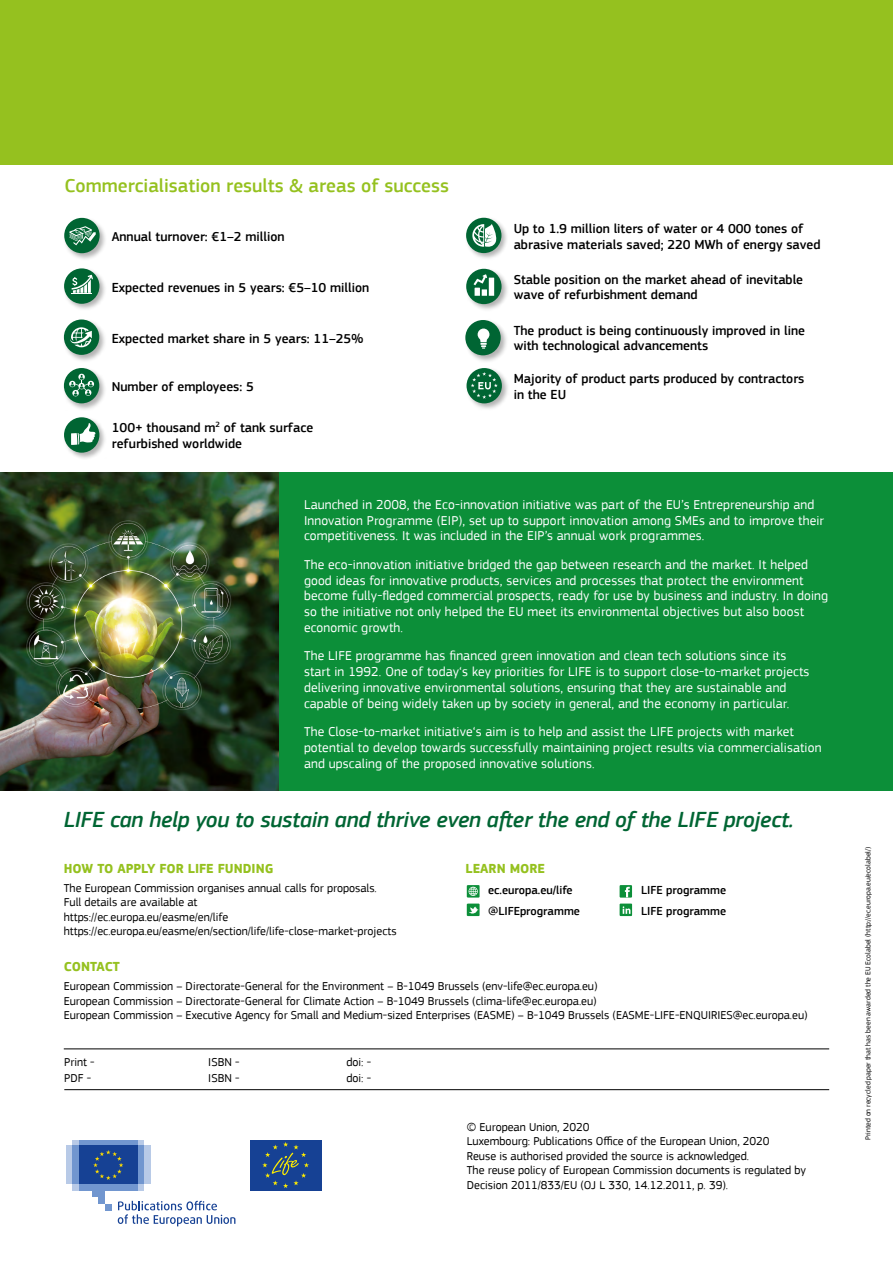
<style>
.page{position:relative;width:893px;height:1263px;background:#fff}
.page>*{position:absolute;margin:0;border:0;box-sizing:border-box;transform-origin:0 0}
.t1{font:italic 500 22.5px "PF Square Sans Pro";letter-spacing:-.01em;color:#006533}
.t2{font:500 19.5px "PF Square Sans Pro";color:#95c11f}
.t3{font:13.5px/15.8px "PF Square Sans Pro";letter-spacing:.01em;color:#fff}
.t4{font:500 13.5px/15.8px "PF Square Sans Pro";color:#000}
.t5{font:700 13.5px "PF Square Sans Pro";color:#95c11f}
.t6{font:12px/14.4px "PF Square Sans Pro";color:#000}
.t7{font:500 12px "PF Square Sans Pro";color:#000}
.t8{font:7.5px "PF Square Sans Pro";color:#000}
</style>
<div class="page">
<img style="left:0;top:472px;width:279px;height:319px">
<svg style="left:73px;top:1184px;width:71px;height:7px"></svg>
<svg style="left:73px;top:1140px;width:71px;height:5px"></svg>
<div style="left:79px;top:1140px;width:58px;height:5px;background:#7196cf"></div>
<div style="left:79px;top:1184px;width:58px;height:7px;background:#7196cf"></div>
<div style="left:137px;top:1145px;width:7px;height:39px;background:#7196cf"></div>
<div style="left:144px;top:1145px;width:6px;height:39px;background:#b8cae7"></div>
<div style="left:73px;top:1145px;width:6px;height:39px;background:#7196cf"></div>
<div style="left:66px;top:1145px;width:7px;height:39px;background:#b8cae7"></div>
<div style="left:92px;top:1184px;width:13px;height:13px;background:#7196cf"></div>
<div style="left:99px;top:1184px;width:6px;height:20px;background:#7196cf"></div>
<div style="left:105px;top:1204px;width:7px;height:6px;background:#7196cf"></div>
<div style="left:79px;top:1145px;width:58px;height:39px;background:#164194"></div>
<svg style="left:93px;top:1150px;width:30px;height:30px"></svg>
<svg style="left:118px;top:1201px;width:117px;height:25px"></svg>
<div style="left:250px;top:1140px;width:72px;height:50px;background:#164194"></div>
<svg style="left:262px;top:1142px;width:47px;height:46px"></svg>
<svg style="left:620px;top:885px;width:12px;height:12px"></svg>
<svg style="left:620px;top:903px;width:12px;height:13px"></svg>
<svg style="left:623px;top:906px;width:7px;height:8px"></svg>
<div style="left:467px;top:903px;width:13px;height:13px;background:#0c8f39"></div>
<svg style="left:469px;top:907px;width:9px;height:6px"></svg>
<svg style="left:467px;top:885px;width:13px;height:12px"></svg>
<svg style="left:469px;top:887px;width:9px;height:9px"></svg>
<hr style="left:64px;top:1049px;width:765px;height:1px;background:#000">
<hr style="left:64px;top:1089px;width:765px;height:1px;background:#000">
<div style="left:279px;top:472px;width:614px;height:319px;background:#0c8f39"></div>
<div style="left:0;top:0;width:893px;height:165px;background:#95c11f"></div>
<div style="left:63px;top:216px;width:44px;height:45px;background:#000;opacity:.3"></div>
<div style="left:64px;top:218px;width:36px;height:35px;background:#006533;border-radius:50%"></div>
<svg style="left:69px;top:226px;width:27px;height:19px"></svg>
<div style="left:63px;top:416px;width:44px;height:44px;background:#000;opacity:.3"></div>
<div style="left:64px;top:417px;width:35px;height:36px;background:#006533;border-radius:50%"></div>
<svg style="left:71px;top:423px;width:24px;height:22px"></svg>
<div style="left:464px;top:318px;width:44px;height:45px;background:#000;opacity:.3"></div>
<div style="left:465px;top:320px;width:36px;height:35px;background:#006533;border-radius:50%"></div>
<svg style="left:478px;top:329px;width:11px;height:20px"></svg>
<div style="left:465px;top:366px;width:44px;height:45px;background:#000;opacity:.3"></div>
<div style="left:467px;top:368px;width:35px;height:35px;background:#006533;border-radius:50%"></div>
<svg style="left:471px;top:372px;width:27px;height:27px"></svg>
<div style="left:465px;top:267px;width:44px;height:45px;background:#000;opacity:.3"></div>
<div style="left:466px;top:269px;width:36px;height:35px;background:#006533;border-radius:50%"></div>
<svg style="left:474px;top:274px;width:20px;height:22px"></svg>
<div style="left:63px;top:267px;width:44px;height:44px;background:#000;opacity:.3"></div>
<div style="left:64px;top:268px;width:35px;height:36px;background:#006533;border-radius:50%"></div>
<svg style="left:71px;top:275px;width:22px;height:19px"></svg>
<div style="left:62px;top:318px;width:45px;height:44px;background:#000;opacity:.3"></div>
<div style="left:64px;top:319px;width:35px;height:36px;background:#006533;border-radius:50%"></div>
<svg style="left:70px;top:327px;width:22px;height:20px"></svg>
<div style="left:62px;top:366px;width:45px;height:45px;background:#000;opacity:.3"></div>
<div style="left:64px;top:368px;width:35px;height:35px;background:#006533;border-radius:50%"></div>
<div style="left:78px;top:374px;width:7px;height:6px;background:#f8faf9;border-radius:50%"></div>
<svg style="left:71px;top:375px;width:23px;height:21px"></svg>
<div style="left:464px;top:216px;width:45px;height:45px;background:#000;opacity:.3"></div>
<div style="left:466px;top:218px;width:35px;height:35px;background:#006533;border-radius:50%"></div>
<svg style="left:472px;top:222px;width:26px;height:25px"></svg>
<h2 class="t2" style="left:65px;top:174px;width:386px">Commercialisation results &amp; areas of success</h2>
<p class="t4" style="left:112px;top:229px;width:174px">Annual turnover: €1–2 million</p>
<p class="t4" style="left:112px;top:279px;width:259px">Expected revenues in 5 years: €5–10 million</p>
<p class="t4" style="left:112px;top:330px;width:253px">Expected market share in 5 years: 11–25%</p>
<p class="t4" style="left:112px;top:379px;width:144px">Number of employees: 5</p>
<p class="t4" style="left:112px;top:420px;width:203px">100+ thousand m<sup>2</sup> of tank surface refurbished worldwide</p>
<p class="t4" style="left:514px;top:221px;width:308px">Up to 1.9 million liters of water or 4 000 tones of abrasive materials saved; 220 MWh of energy saved</p>
<p class="t4" style="left:514px;top:272px;width:291px">Stable position on the market ahead of inevitable wave of refurbishment demand</p>
<p class="t4" style="left:514px;top:323px;width:293px">The product is being continuously improved in line with technological advancements</p>
<p class="t4" style="left:514px;top:371px;width:292px">Majority of product parts produced by contractors in the EU</p>
<p class="t3" style="left:304px;top:497px;width:521px">Launched in 2008, the Eco-innovation initiative was part of the EU’s Entrepreneurship and<br>Innovation Programme (EIP), set up to support innovation among SMEs and to improve their competitiveness. It was included in the EIP’s annual work programmes.</p>
<p class="t3" style="left:304px;top:557px;width:526px">The eco-innovation initiative bridged the gap between research and the market. It helped good ideas for innovative products, services and processes that protect the environment become fully-fledged commercial prospects, ready for use by business and industry. In doing so the initiative not only helped the EU meet its environmental objectives but also boost economic growth.</p>
<p class="t3" style="left:304px;top:648px;width:507px">The LIFE programme has financed green innovation and clean tech solutions since its start in 1992. One of today‘s key priorities for LIFE is to support close-to-market projects delivering innovative environmental solutions, ensuring that they are sustainable and capable of being widely taken up by society in general, and the economy in particular.</p>
<p class="t3" style="left:304px;top:724px;width:519px">The Close-to-market initiative‘s aim is to help and assist the LIFE projects with market potential to develop towards successfully maintaining project results via commercialisation and upscaling of the proposed innovative solutions.</p>
<h1 class="t1" style="left:64px;top:807px;width:731px">LIFE can help you to sustain and thrive even after the end of the LIFE project.</h1>
<p class="t5" style="left:64px;top:861px;width:211px">HOW TO APPLY FOR LIFE FUNDING</p>
<p class="t6" style="left:64px;top:881px;width:334px">The European Commission organises annual calls for proposals.<br>Full details are available at<br>https://ec.europa.eu/easme/en/life https://ec.europa.eu/easme/en/section/life/life-close-market-projects</p>
<p class="t5" style="left:466px;top:861px;width:81px">LEARN MORE</p>
<p class="t7" style="left:488px;top:883px;width:86px">ec.europa.eu/life</p>
<p class="t7" style="left:641px;top:883px;width:86px">LIFE programme</p>
<p class="t7" style="left:488px;top:904px;width:93px">@LIFEprogramme</p>
<p class="t7" style="left:641px;top:904px;width:86px">LIFE programme</p>
<p class="t5" style="left:64px;top:959px;width:58px">CONTACT</p>
<p class="t6" style="left:64px;top:979px;width:745px">European Commission – Directorate-General for the Environment – B-1049 Brussels (env-life@ec.europa.eu)<br>European Commission – Directorate-General for Climate Action – B-1049 Brussels (clima-life@ec.europa.eu)<br>European Commission – Executive Agency for Small and Medium-sized Enterprises (EASME) – B-1049 Brussels (EASME-LIFE-ENQUIRIES@ec.europa.eu)</p>
<p class="t6" style="left:64px;top:1055px;width:32px">Print -</p>
<p class="t6" style="left:208px;top:1055px;width:33px">ISBN -</p>
<p class="t6" style="left:346px;top:1055px;width:26px">doi: -</p>
<p class="t6" style="left:64px;top:1071px;width:29px">PDF -</p>
<p class="t6" style="left:208px;top:1071px;width:33px">ISBN -</p>
<p class="t6" style="left:346px;top:1071px;width:26px">doi: -</p>
<p class="t6" style="left:467px;top:1120px;width:341px">© European Union, 2020<br>Luxembourg: Publications Office of the European Union, 2020<br>Reuse is authorised provided the source is acknowledged.<br>The reuse policy of European Commission documents is regulated by Decision 2011/833/EU (OJ L 330, 14.12.2011, p. 39).</p>
<p class="t8" style="left:863px;top:1140px;width:295px;rotate:-90deg">Printed on recycled paper that has been awarded the EU Ecolabel (http://ec.europa.eu/ecolabel/)</p>
</div>
